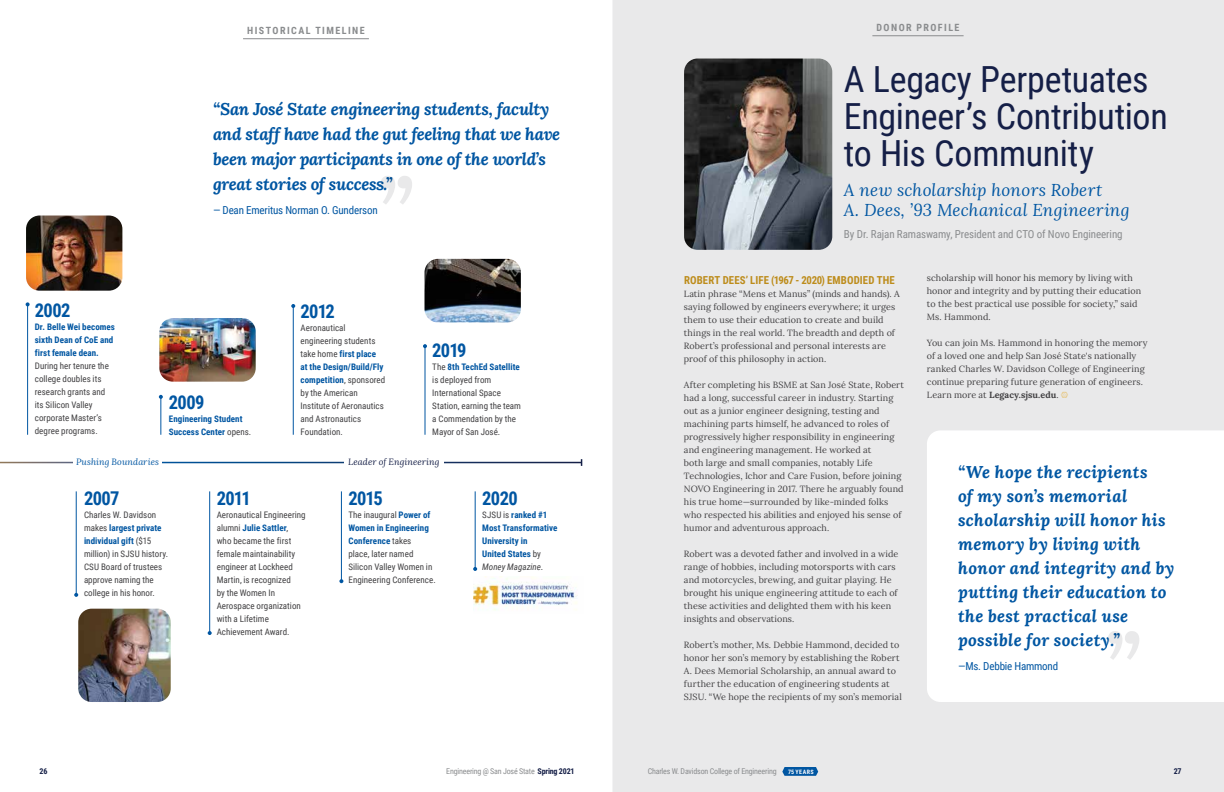
<style>
.page{position:relative;width:1224px;height:792px;background:#fff}
.page>*{position:absolute;margin:0;border:0;box-sizing:border-box;transform-origin:0 0}
.t1{font:36px/37px "Roboto Condensed";letter-spacing:-.01em;color:#151f47}
.t2{font:700 19px "Roboto Condensed";letter-spacing:-.035em;color:#0056a2}
.t3{font:italic 700 17px/24px "Lora";letter-spacing:.005em;color:#0056a2}
.t4{font:italic 700 17px/25px "Lora";letter-spacing:-.02em;color:#0056a2}
.t5{font:italic 17px/20.4px "Lora";letter-spacing:.015em;color:#0056a2}
.t6{font:11px "Roboto Condensed";letter-spacing:-.01em;color:#8a8c8e}
.t7{font:11px "Roboto Condensed";letter-spacing:-.015em;color:#0056a2}
.t8{font:700 11px "Roboto Condensed";letter-spacing:.01em;color:#bd8c1b}
.t9{font:700 10px "Roboto Condensed";letter-spacing:.145em;color:#8a8c8e}
.t10{font:9px/13px "Lora";letter-spacing:.01em;color:#414042}
.t11{font:9px/13px "Roboto Condensed";color:#414042}
.t12{font:700 9px/13px "Roboto Condensed";letter-spacing:.005em;color:#0056a2}
.t13{font:italic 9px "Lora";letter-spacing:.015em;color:#151f47}
.t14{font:italic 9px "Lora";letter-spacing:.015em;color:#0056a2}
.t15{font:8px "Roboto Condensed";letter-spacing:-.02em;color:#8a8c8e}
.t16{font:700 8px "Roboto Condensed";color:#151f47}
.t17{font:700 6px "Roboto Condensed";letter-spacing:.07em;color:#fff}
.s1{font-weight:400;color:#414042}
.s2{font-weight:700;color:#0056a2}
.s3{font-weight:400;font-style:italic;color:#414042}
.s4{font-weight:700}
.s5{font-weight:700;color:#151f47}
</style>
<div class="page">
<div style="left:612px;top:0;width:612px;height:792px;background:#e9e9ea"></div>
<hr style="left:872px;top:35px;width:92px;height:1px;background:#8a8c8e">
<img style="left:684px;top:58px;width:148px;height:192px">
<svg style="left:927px;top:430px;width:297px;height:272px"></svg>
<svg style="left:1108px;top:631px;width:31px;height:29px"></svg>
<hr style="left:209px;top:491px;width:1px;height:142px;background:#0056a2">
<svg style="left:208px;top:631px;width:4px;height:4px"></svg>
<hr style="left:341px;top:491px;width:1px;height:90px;background:#0056a2">
<svg style="left:339px;top:579px;width:4px;height:4px"></svg>
<hr style="left:293px;top:306px;width:1px;height:129px;background:#0056a2">
<svg style="left:291px;top:304px;width:4px;height:4px"></svg>
<hr style="left:160px;top:397px;width:1px;height:38px;background:#0056a2">
<svg style="left:159px;top:395px;width:4px;height:4px"></svg>
<img style="left:159px;top:318px;width:97px;height:64px">
<img style="left:26px;top:216px;width:96px;height:75px">
<hr style="left:425px;top:346px;width:1px;height:89px;background:#0056a2">
<svg style="left:423px;top:344px;width:4px;height:4px"></svg>
<img style="left:425px;top:259px;width:96px;height:63px">
<hr style="left:475px;top:491px;width:1px;height:78px;background:#0056a2">
<svg style="left:473px;top:567px;width:4px;height:4px"></svg>
<img style="left:473px;top:576px;width:105px;height:34px">
<hr style="left:76px;top:491px;width:1px;height:104px;background:#0056a2">
<svg style="left:74px;top:593px;width:4px;height:4px"></svg>
<img style="left:78px;top:609px;width:93px;height:93px">
<hr style="left:243px;top:38px;width:126px;height:1px;background:#8a8c8e">
<hr style="left:27px;top:304px;width:1px;height:131px;background:#0056a2">
<svg style="left:26px;top:302px;width:4px;height:4px"></svg>
<svg style="left:381px;top:176px;width:31px;height:28px"></svg>
<svg style="left:782px;top:767px;width:36px;height:9px"></svg>
<svg style="left:1061px;top:392px;width:7px;height:6px"></svg>
<p class="t9" style="left:247px;top:23px;width:119px">HISTORICAL TIMELINE</p>
<h2 class="t2" style="left:35px;top:297px;width:37px">2002</h2>
<p class="t12" style="left:35px;top:320px;width:82px">Dr. Belle Wei becomes sixth Dean of CoE and first female dean.</p>
<p class="t11" style="left:35px;top:359px;width:76px">During her tenure the college doubles its research grants and its Silicon Valley corporate Master’s degree programs.</p>
<h3 class="t4" style="left:213px;top:96px;width:349px">“San José State engineering students, faculty and staff have had the gut feeling that we have been major participants in one of the world’s great stories of success.”</h3>
<p class="t7" style="left:213px;top:202px;width:166px">— Dean Emeritus Norman O. Gunderson</p>
<h2 class="t2" style="left:169px;top:389px;width:37px">2009</h2>
<p class="t12" style="left:169px;top:412px;width:84px">Engineering Student<br>Success Center <span class="s1">opens.</span></p>
<h2 class="t2" style="left:301px;top:298px;width:36px">2012</h2>
<p class="t11" style="left:301px;top:321px;width:86px">Aeronautical engineering students take home <span class="s2">first place at the Design/Build/Fly competition</span>, sponsored by the American<br>Institute of Aeronautics and Astronautics<br>Foundation.</p>
<h2 class="t2" style="left:432px;top:337px;width:36px">2019</h2>
<p class="t11" style="left:432px;top:360px;width:90px">The <span class="s2">8th TechEd Satellite </span>is deployed from<br>International Space<br>Station, earning the team a Commendation by the<br>Mayor of San José.</p>
<p class="t14" style="left:76px;top:456px;width:84px">Pushing Boundaries</p>
<p class="t13" style="left:348px;top:456px;width:93px">Leader of Engineering</p>
<h2 class="t2" style="left:84px;top:485px;width:37px">2007</h2>
<p class="t11" style="left:84px;top:508px;width:86px">Charles W. Davidson makes <span class="s2">largest private individual gift</span> ($15 million) in SJSU history.<br>CSU Board of trustees approve naming the college in his honor.</p>
<h2 class="t2" style="left:217px;top:485px;width:35px">2011</h2>
<p class="t11" style="left:217px;top:508px;width:90px">Aeronautical Engineering alumni <span class="s2">Julie Sattler</span>,<br>who became the first female maintainability engineer at Lockheed<br>Martin, is recognized<br>by the Women In<br>Aerospace organization with a Lifetime<br>Achievement Award.</p>
<h2 class="t2" style="left:348px;top:485px;width:36px">2015</h2>
<p class="t11" style="left:348px;top:508px;width:89px">The inaugural <span class="s2">Power of<br>Women in Engineering<br>Conference</span> takes<br>place, later named<br>Silicon Valley Women in<br>Engineering Conference.</p>
<h2 class="t2" style="left:482px;top:485px;width:37px">2020</h2>
<p class="t12" style="left:482px;top:508px;width:77px"><span class="s1">SJSU is</span> ranked #1<br>Most Transformative<br>University in<br>United States <span class="s1">by<br></span><span class="s3">Money Magazine</span><span class="s1">.</span></p>
<p class="t9" style="left:876px;top:20px;width:85px">DONOR PROFILE</p>
<h1 class="t1" style="left:844px;top:60px;width:326px">A Legacy Perpetuates<br>Engineer’s Contribution to His Community</h1>
<h3 class="t5" style="left:844px;top:179px;width:287px">A new scholarship honors Robert<br>A. Dees, ’93 Mechanical Engineering</h3>
<p class="t6" style="left:844px;top:227px;width:280px">By Dr. Rajan Ramaswamy, President and CTO of Novo Engineering</p>
<p class="t8" style="left:684px;top:273px;width:212px">ROBERT DEES’ LIFE (1967 - 2020) EMBODIED THE</p>
<p class="t10" style="left:684px;top:287px;width:217px">Latin phrase “Mens et Manus” (minds and hands). A saying followed by engineers everywhere; it urges them to use their education to create and build things in the real world. The breadth and depth of Robert’s professional and personal interests are proof of this philosophy in action.</p>
<p class="t10" style="left:684px;top:378px;width:222px">After completing his BSME at San José State, Robert had a long, successful career in industry. Starting out as a junior engineer designing, testing and machining parts himself, he advanced to roles of progressively higher responsibility in engineering and engineering management. He worked at<br>both large and small companies, notably Life Technologies, Ichor and Care Fusion, before joining NOVO Engineering in 2017. There he arguably found his true home—surrounded by like-minded folks who respected his abilities and enjoyed his sense of humor and adventurous approach.</p>
<p class="t10" style="left:684px;top:547px;width:216px">Robert was a devoted father and involved in a wide range of hobbies, including motorsports with cars and motorcycles, brewing, and guitar playing. He brought his unique engineering attitude to each of these activities and delighted them with his keen insights and observations.</p>
<p class="t10" style="left:684px;top:638px;width:219px">Robert’s mother, Ms. Debbie Hammond, decided to honor her son’s memory by establishing the Robert A. Dees Memorial Scholarship, an annual award to further the education of engineering students at SJSU. “We hope the recipients of my son’s memorial</p>
<p class="t10" style="left:927px;top:271px;width:216px">scholarship will honor his memory by living with honor and integrity and by putting their education to the best practical use possible for society,” said Ms. Hammond.</p>
<p class="t10" style="left:927px;top:336px;width:222px">You can join Ms. Hammond in honoring the memory of a loved one and help San José State's nationally ranked Charles W. Davidson College of Engineering continue preparing future generation of engineers.<br>Learn more at <span class="s4">Legacy.sjsu.edu</span>.</p>
<h3 class="t3" style="left:958px;top:460px;width:218px">“We hope the recipients<br>of my son’s memorial scholarship will honor his memory by living with honor and integrity and by putting their education to the best practical use possible for society.”</h3>
<p class="t7" style="left:958px;top:659px;width:102px">—Ms. Debbie Hammond</p>
<p class="t16" style="left:40px;top:765px;width:9px">26</p>
<p class="t15" style="left:446px;top:765px;width:130px">Engineering @ San José State <span class="s5">Spring 2021</span></p>
<p class="t15" style="left:648px;top:765px;width:130px">Charles W. Davidson College of Engineering</p>
<p class="t17" style="left:788px;top:767px;width:27px">75 YEARS</p>
<p class="t16" style="left:1174px;top:765px;width:9px">27</p>
</div>
